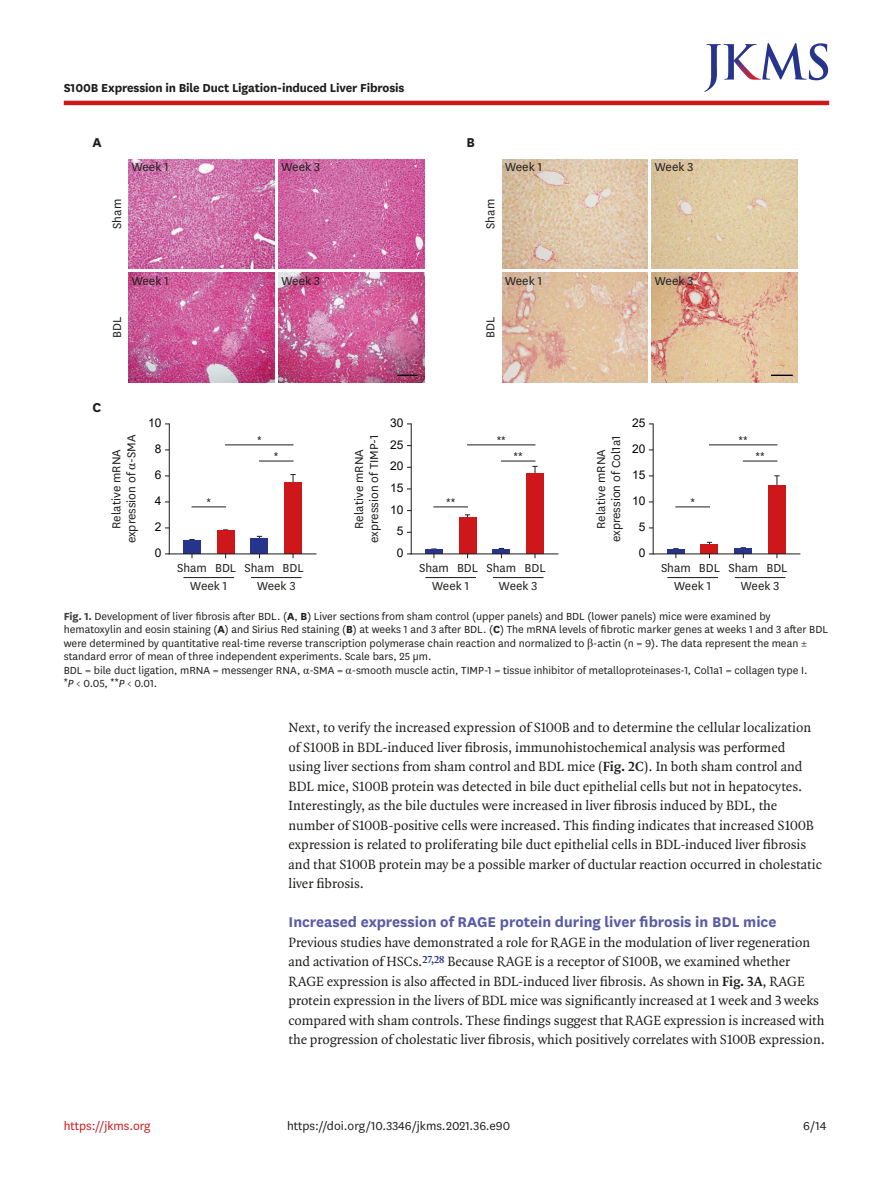
<style>
.page{position:relative;width:893px;height:1191px;background:#fff}
.page>*{position:absolute;margin:0;border:0;box-sizing:border-box;transform-origin:0 0}
.body_title2{font:700 16.5px "National";color:#5a5ba5}
.t1{font:700 15px "National";color:#1d1d1b}
.body_p{font:14.25px/19.5px "Quadraat OT";color:#1d1d1b}
.body_p_first{font:14.25px/19.5px "Quadraat OT";letter-spacing:-.005em;color:#1d1d1b}
.doi_running_footer{font:13.5px/18.5px "National";color:#1d1d1b}
.alt-title-type{font:700 13.5px "National";letter-spacing:-.01em;color:#1d1d1b}
.t2{font:13.5px "National";color:#cd171a}
.fig_caption{font:12px/13.5px "National";color:#1d1d1b}
.t3{font:12px/26px "Arial";color:#020304;text-align:center}
.t4{font:11.85px "Arial Unicode MS";color:#1d1d1b}
.s1{font-family:"Times New Roman"}
.s2{font-weight:700;color:#3d3d3c}
.s3{font-weight:700}
.s4{font-family:"Arial Unicode MS";font-size:10.5px}
.s5{font-style:italic}
</style>
<div class="page">
<hr style="left:64px;top:101px;width:765px;height:4px;background:#cd171a">
<svg style="left:704px;top:43px;width:124px;height:49px"></svg>
<div style="left:183px;top:540px;width:17px;height:14px;background:#27348b"></div>
<div style="left:217px;top:530px;width:17px;height:24px;background:#cd171a"></div>
<hr style="left:183px;top:577px;width:51px;height:1px;background:#1d1d1b">
<hr style="left:293px;top:474px;width:1px;height:49px;background:#1d1d1b">
<div style="left:251px;top:538px;width:17px;height:16px;background:#27348b"></div>
<div style="left:285px;top:482px;width:17px;height:72px;background:#cd171a"></div>
<hr style="left:251px;top:577px;width:51px;height:1px;background:#1d1d1b">
<hr style="left:169px;top:424px;width:1px;height:130px;background:#1d1d1b">
<hr style="left:169px;top:553px;width:147px;height:1px;background:#1d1d1b">
<hr style="left:192px;top:506px;width:34px;height:1px;background:#1d1d1b">
<hr style="left:259px;top:460px;width:34px;height:1px;background:#1d1d1b">
<hr style="left:226px;top:444px;width:67px;height:1px;background:#1d1d1b">
<div style="left:425px;top:549px;width:17px;height:5px;background:#27348b"></div>
<div style="left:459px;top:517px;width:17px;height:37px;background:#cd171a"></div>
<svg style="left:432px;top:548px;width:4px;height:10px"></svg>
<hr style="left:425px;top:577px;width:51px;height:1px;background:#1d1d1b">
<hr style="left:535px;top:466px;width:1px;height:49px;background:#1d1d1b">
<div style="left:493px;top:549px;width:17px;height:5px;background:#27348b"></div>
<div style="left:526px;top:473px;width:17px;height:81px;background:#cd171a"></div>
<svg style="left:499px;top:548px;width:4px;height:10px"></svg>
<hr style="left:493px;top:577px;width:50px;height:1px;background:#1d1d1b">
<hr style="left:411px;top:424px;width:1px;height:130px;background:#1d1d1b">
<hr style="left:411px;top:553px;width:147px;height:1px;background:#1d1d1b">
<hr style="left:434px;top:506px;width:33px;height:1px;background:#1d1d1b">
<hr style="left:501px;top:460px;width:34px;height:1px;background:#1d1d1b">
<hr style="left:467px;top:444px;width:68px;height:1px;background:#1d1d1b">
<div style="left:667px;top:549px;width:17px;height:5px;background:#27348b"></div>
<div style="left:701px;top:545px;width:17px;height:9px;background:#cd171a"></div>
<svg style="left:674px;top:548px;width:4px;height:10px"></svg>
<hr style="left:667px;top:577px;width:51px;height:1px;background:#1d1d1b">
<hr style="left:777px;top:476px;width:1px;height:39px;background:#1d1d1b">
<div style="left:735px;top:548px;width:17px;height:6px;background:#27348b"></div>
<div style="left:768px;top:485px;width:17px;height:69px;background:#cd171a"></div>
<svg style="left:741px;top:547px;width:4px;height:11px"></svg>
<hr style="left:735px;top:577px;width:50px;height:1px;background:#1d1d1b">
<hr style="left:653px;top:424px;width:1px;height:130px;background:#1d1d1b">
<hr style="left:653px;top:553px;width:147px;height:1px;background:#1d1d1b">
<hr style="left:676px;top:506px;width:33px;height:1px;background:#1d1d1b">
<hr style="left:743px;top:460px;width:34px;height:1px;background:#1d1d1b">
<hr style="left:709px;top:444px;width:68px;height:1px;background:#1d1d1b">
<img style="left:279px;top:159px;width:145px;height:110px">
<img style="left:129px;top:159px;width:145px;height:110px">
<img style="left:129px;top:273px;width:145px;height:109px">
<img style="left:279px;top:273px;width:145px;height:109px">
<img style="left:502px;top:273px;width:146px;height:109px">
<img style="left:502px;top:159px;width:146px;height:110px">
<img style="left:652px;top:159px;width:145px;height:110px">
<img style="left:652px;top:273px;width:145px;height:109px">
<p class="alt-title-type" style="left:64px;top:78px;width:342px">S100B Expression in Bile Duct Ligation-induced Liver Fibrosis</p>
<p class="t1" style="left:93px;top:131px;width:11px">A</p>
<p class="t1" style="left:467px;top:131px;width:10px">B</p>
<p class="doi_running_footer" style="left:132px;top:157px;width:38px">Week 1</p>
<p class="doi_running_footer" style="left:282px;top:157px;width:40px">Week 3</p>
<p class="doi_running_footer" style="left:505px;top:157px;width:38px">Week 1</p>
<p class="doi_running_footer" style="left:655px;top:157px;width:40px">Week 3</p>
<p class="doi_running_footer" style="left:107px;top:229px;width:31px;rotate:-90deg">Sham</p>
<p class="doi_running_footer" style="left:480px;top:229px;width:31px;rotate:-90deg">Sham</p>
<p class="doi_running_footer" style="left:132px;top:271px;width:38px">Week 1</p>
<p class="doi_running_footer" style="left:282px;top:271px;width:40px">Week 3</p>
<p class="doi_running_footer" style="left:505px;top:271px;width:38px">Week 1</p>
<p class="doi_running_footer" style="left:655px;top:271px;width:40px">Week 3</p>
<p class="doi_running_footer" style="left:107px;top:338px;width:22px;rotate:-90deg">BDL</p>
<p class="doi_running_footer" style="left:480px;top:338px;width:22px;rotate:-90deg">BDL</p>
<p class="t1" style="left:93px;top:396px;width:10px">C</p>
<p class="doi_running_footer" style="left:122px;top:543px;width:110px;rotate:-90deg">expression of <span class="s1">α</span>-SMA</p>
<p class="doi_running_footer" style="left:107px;top:529px;width:81px;rotate:-90deg">Relative mRNA</p>
<p class="t3" style="left:148px;top:410px;width:15px">10<br>8<br>6<br>4</p>
<p class="t3" style="left:155px;top:514px;width:8px">2</p>
<p class="t3" style="left:155px;top:540px;width:8px">0</p>
<p class="t4" style="left:206px;top:494px;width:6px">*</p>
<p class="t4" style="left:257px;top:432px;width:6px">*</p>
<p class="t4" style="left:274px;top:448px;width:6px">*</p>
<p class="doi_running_footer" style="left:190px;top:558px;width:38px;text-indent:-13px">Sham<br>Week 1</p>
<p class="doi_running_footer" style="left:257px;top:558px;width:40px;text-indent:-42px">BDL Sham<br>Week 3</p>
<p class="doi_running_footer" style="left:283px;top:558px;width:22px">BDL</p>
<p class="doi_running_footer" style="left:351px;top:543px;width:110px;line-height:15px;text-align:center;rotate:-90deg">Relative mRNA expression of TIMP-1</p>
<p class="t3" style="left:390px;top:412px;width:15px;line-height:21.6px">30<br>25<br>20<br>15<br>10<br>5</p>
<p class="t3" style="left:397px;top:540px;width:8px">0</p>
<p class="t4" style="left:446px;top:494px;width:11px">**</p>
<p class="t4" style="left:497px;top:432px;width:11px">**</p>
<p class="t4" style="left:514px;top:448px;width:11px">**</p>
<p class="doi_running_footer" style="left:432px;top:558px;width:38px;text-indent:-13px">Sham<br>Week 1</p>
<p class="doi_running_footer" style="left:499px;top:558px;width:40px;text-indent:-42px">BDL Sham<br>Week 3</p>
<p class="doi_running_footer" style="left:524px;top:558px;width:22px">BDL</p>
<p class="doi_running_footer" style="left:606px;top:542px;width:108px;rotate:-90deg">expression of Col1a1</p>
<p class="doi_running_footer" style="left:591px;top:529px;width:81px;rotate:-90deg">Relative mRNA</p>
<p class="t3" style="left:632px;top:410px;width:15px;text-align:justify">25<br>20<br>15<br>10</p>
<p class="t3" style="left:639px;top:514px;width:8px">5</p>
<p class="t3" style="left:639px;top:540px;width:8px">0</p>
<p class="t4" style="left:690px;top:494px;width:6px">*</p>
<p class="t4" style="left:739px;top:432px;width:11px">**</p>
<p class="t4" style="left:755px;top:448px;width:11px">**</p>
<p class="doi_running_footer" style="left:674px;top:558px;width:38px;text-indent:-13px">Sham<br>Week 1</p>
<p class="doi_running_footer" style="left:741px;top:558px;width:40px;text-indent:-42px">BDL Sham<br>Week 3</p>
<p class="doi_running_footer" style="left:766px;top:558px;width:22px">BDL</p>
<p class="fig_caption" style="left:64px;top:608px;width:766px"><span class="s2">Fig. 1.</span> Development of liver fibrosis after BDL. (<span class="s3">A</span>, <span class="s3">B</span>) Liver sections from sham control (upper panels) and BDL (lower panels) mice were examined by hematoxylin and eosin staining (<span class="s3">A</span>) and Sirius Red staining (<span class="s3">B</span>) at weeks 1 and 3 after BDL. (<span class="s3">C</span>) The mRNA levels of fibrotic marker genes at weeks 1 and 3 after BDL were determined by quantitative real-time reverse transcription polymerase chain reaction and normalized to <span class="s1">β</span>-actin (n = 9). The data represent the mean ± standard error of mean of three independent experiments. Scale bars, 25 μm.<br>BDL = bile duct ligation, mRNA = messenger RNA, <span class="s1">α</span>-SMA = <span class="s1">α</span>-smooth muscle actin, TIMP-1 = tissue inhibitor of metalloproteinases-1, Col1a1 = collagen type I.<br><span class="s4">*</span><span class="s5">P</span> &lt; 0.05, <span class="s4">**</span><span class="s5">P</span> &lt; 0.01.</p>
<p class="body_p" style="left:289px;top:718px;width:535px">Next, to verify the increased expression of S100B and to determine the cellular localization of S100B in BDL-induced liver fibrosis, immunohistochemical analysis was performed<br>using liver sections from sham control and BDL mice (<span class="s3">Fig. 2C</span>). In both sham control and BDL mice, S100B protein was detected in bile duct epithelial cells but not in hepatocytes.<br>Interestingly, as the bile ductules were increased in liver fibrosis induced by BDL, the number of S100B-positive cells were increased. This finding indicates that increased S100B expression is related to proliferating bile duct epithelial cells in BDL-induced liver fibrosis and that S100B protein may be a possible marker of ductular reaction occurred in cholestatic liver fibrosis.</p>
<p class="body_title2" style="left:289px;top:910px;width:489px">Increased expression of RAGE protein during liver fibrosis in BDL mice</p>
<p class="body_p_first" style="left:289px;top:932px;width:538px">Previous studies have demonstrated a role for RAGE in the modulation of liver regeneration and activation of HSCs.<sup>27,28</sup> Because RAGE is a receptor of S100B, we examined whether RAGE expression is also affected in BDL-induced liver fibrosis. As shown in <span class="s3">Fig. 3A</span>, RAGE protein expression in the livers of BDL mice was significantly increased at 1 week and 3 weeks compared with sham controls. These findings suggest that RAGE expression is increased with the progression of cholestatic liver fibrosis, which positively correlates with S100B expression.</p>
<p class="t2" style="left:64px;top:1116px;width:88px">https://jkms.org</p>
<p class="doi_running_footer" style="left:287px;top:1115px;width:225px">https://doi.org/10.3346/jkms.2021.36.e90</p>
<p class="doi_running_footer" style="left:803px;top:1115px;width:25px">6/14</p>
</div>
